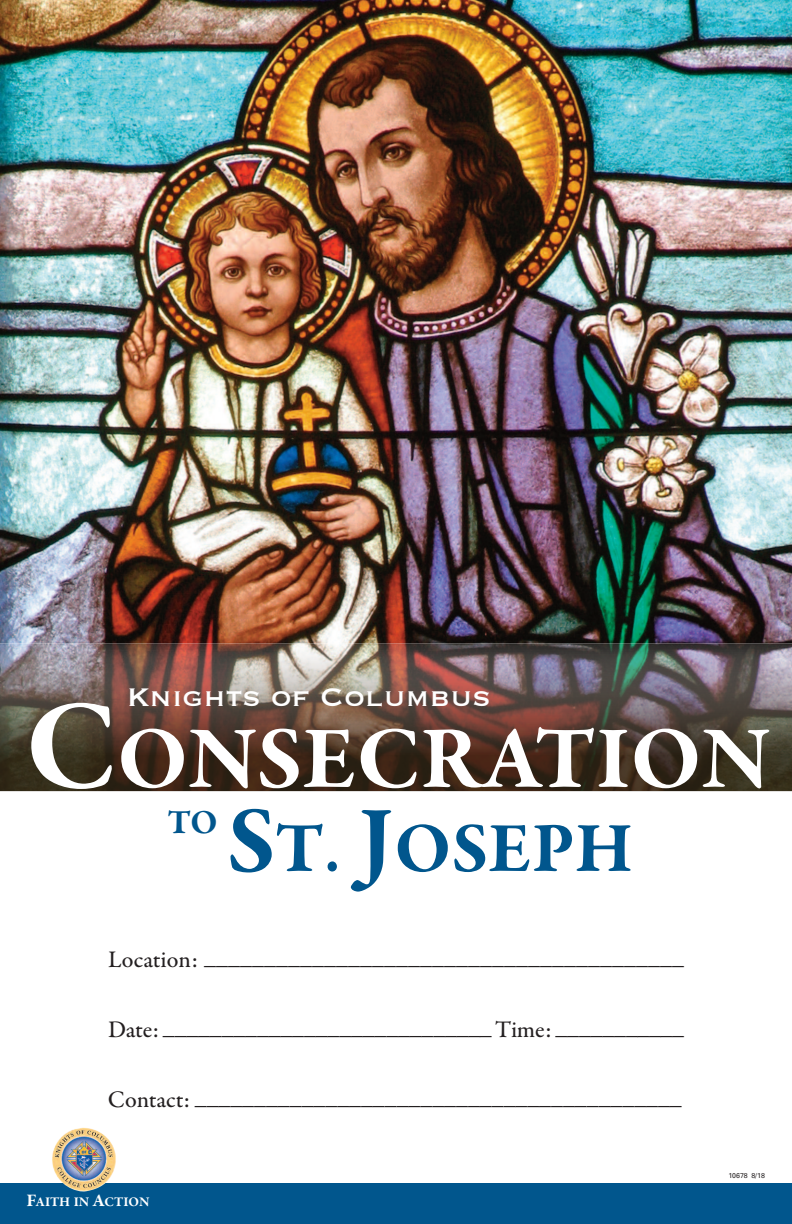
<style>
.page{position:relative;width:792px;height:1224px;background:#fff}
.page>*{position:absolute;margin:0;border:0;box-sizing:border-box;transform-origin:0 0}
.t1{font:700 130px "Garamond Premr Pro";color:#fff}
.t2{font:700 90px "Garamond Premr Pro";color:#fff}
.t3{font:700 72px "Garamond Premr Pro";color:#01568d}
.t4{font:700 34.5px "Garamond Premr Pro";color:#01568d}
.t5{font:33.4px "Copperplate";color:#fff}
.t6{font:500 24px "Garamond Premr Pro";letter-spacing:-.005em;color:#231f20}
.t7{font:700 13.5px "Garamond Premr Pro";color:#fff}
.t8{font:7px "Univers";color:#231f20}
.s1{font-size:96px}
.s2{font-size:63px}
.s3{font-size:18px}
</style>
<div class="page">
<img style="left:0;top:0;width:792px;height:644px">
<img style="left:0;top:644px;width:792px;height:147px">
<div style="left:0;top:1184px;width:792px;height:40px;background:#01568d"></div>
<img style="left:52px;top:1127px;width:64px;height:65px">
<h1 class="t1" style="left:25px;top:696px;width:93px">C</h1>
<h3 class="t5" style="left:127px;top:675px;width:365px">Knights of Columbus</h3>
<h2 class="t2" style="left:117px;top:724px;width:655px">ONSECRATION</h2>
<h3 class="t4" style="left:167px;top:808px;width:52px">TO</h3>
<h3 class="t3" style="left:227px;top:820px;width:408px"><span class="s1">S</span>T<span class="s2">.</span> <span class="s1">J</span>OSEPH</h3>
<p class="t6" style="left:108px;top:946px;width:578px">Location: ________________________________________</p>
<p class="t6" style="left:108px;top:1016px;width:578px">Date: ____________________________Time: ___________</p>
<p class="t6" style="left:108px;top:1086px;width:575px">Contact: _________________________________________</p>
<p class="t7" style="left:27px;top:1196px;width:125px"><span class="s3">F</span>AITH IN <span class="s3">A</span>CTION</p>
<p class="t8" style="left:728px;top:1173px;width:38px">10678 8/18</p>
</div>
